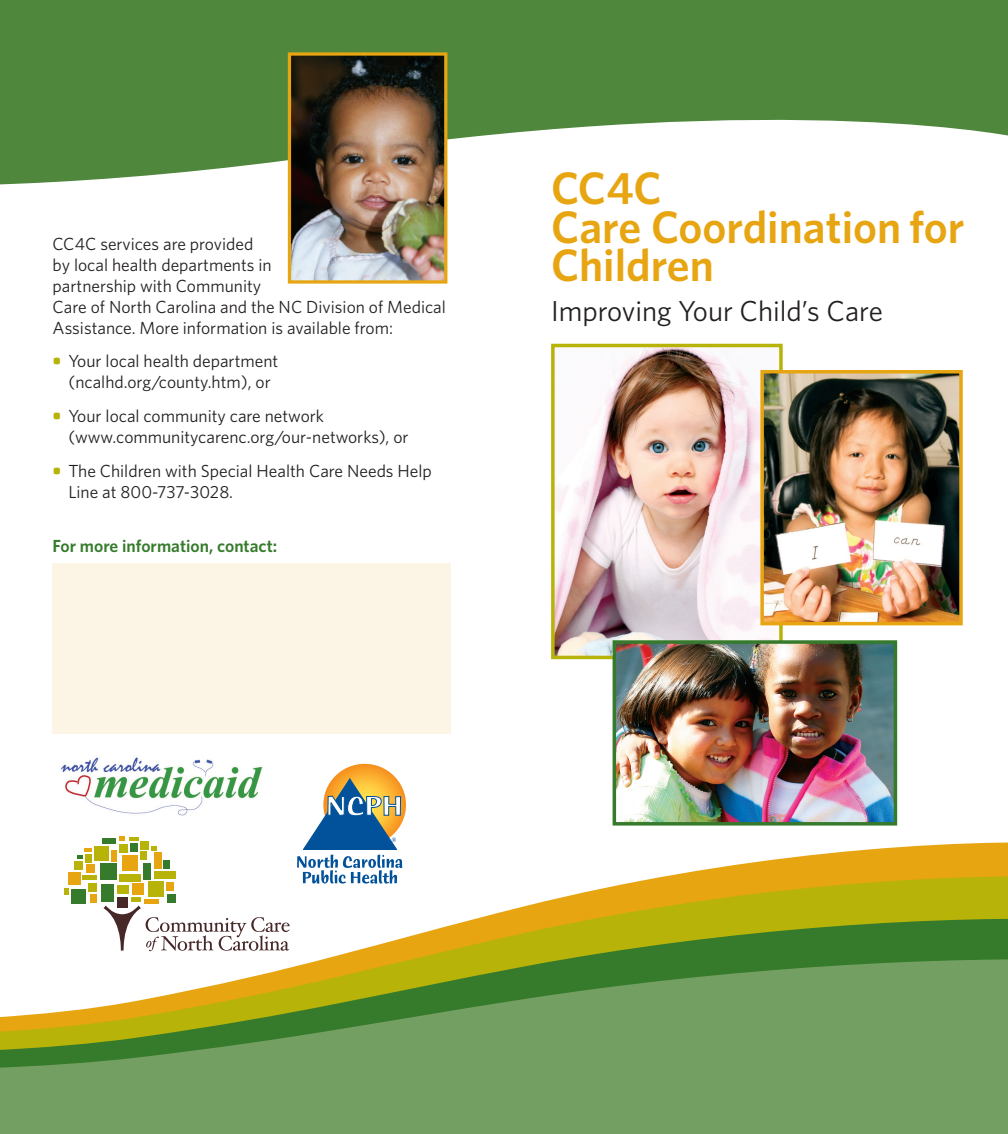
<style>
.page{position:relative;width:1008px;height:1134px;background:#fff}
.page>*{position:absolute;margin:0;border:0;box-sizing:border-box;transform-origin:0 0}
.t1{font:600 45.5px/38.5px "Whitney";color:#e7a512}
.t2{font:28.88px "Whitney";color:#231f20}
.t3{font:17.5px/21px "Whitney";color:#231f20}
.t4{font:600 17.5px "Whitney";color:#357b2b}
.s1{font-weight:900;color:#b8b309}
</style>
<div class="page">
<svg style="left:0;top:0;width:1008px;height:225px;fill:#4f873d"></svg>
<svg style="left:74px;top:836px;width:934px;height:35px"></svg>
<svg style="left:82px;top:871px;width:926px;height:43px"></svg>
<svg style="left:149px;top:914px;width:859px;height:42px"></svg>
<svg style="left:0;top:956px;width:1008px;height:178px;background:#7fa25e"></svg>
<img style="left:556px;top:349px;width:222px;height:305px">
<div style="left:551px;top:344px;width:232px;height:315px;border:4px solid #b8b309"></div>
<img style="left:765px;top:375px;width:193px;height:245px">
<div style="left:760px;top:370px;width:203px;height:255px;border:4px solid #e7a512"></div>
<div style="left:117px;top:897px;width:10px;height:10px;background:#472829"></div>
<div style="left:101px;top:884px;width:13px;height:18px;background:#357b2b"></div>
<div style="left:88px;top:883px;width:9px;height:9px;background:#b8b309"></div>
<div style="left:101px;top:863px;width:16px;height:17px;background:#357b2b"></div>
<hr style="left:83px;top:876px;width:14px;height:4px;background:#b8b309">
<div style="left:86px;top:864px;width:9px;height:9px;background:#e7a512"></div>
<div style="left:86px;top:854px;width:6px;height:9px;background:#b8b309"></div>
<div style="left:94px;top:846px;width:15px;height:15px;background:#b8b309"></div>
<div style="left:112px;top:850px;width:5px;height:12px;background:#e7a512"></div>
<div style="left:102px;top:838px;width:14px;height:6px;background:#357b2b"></div>
<div style="left:117px;top:885px;width:12px;height:9px;background:#b8b309"></div>
<div style="left:133px;top:884px;width:11px;height:11px;background:#e7a512"></div>
<div style="left:119px;top:874px;width:22px;height:8px;background:#b8b309"></div>
<div style="left:122px;top:855px;width:16px;height:16px;background:#e7a512"></div>
<div style="left:119px;top:844px;width:8px;height:9px;background:#b8b309"></div>
<div style="left:130px;top:843px;width:7px;height:9px;background:#357b2b"></div>
<div style="left:141px;top:852px;width:6px;height:8px;background:#b8b309"></div>
<div style="left:143px;top:863px;width:8px;height:16px;background:#357b2b"></div>
<div style="left:68px;top:872px;width:13px;height:13px;background:#e7a512"></div>
<div style="left:167px;top:894px;width:9px;height:9px;background:#357b2b"></div>
<div style="left:74px;top:862px;width:9px;height:8px;background:#b8b309"></div>
<div style="left:91px;top:894px;width:6px;height:8px;background:#e7a512"></div>
<div style="left:71px;top:889px;width:15px;height:15px;background:#357b2b"></div>
<svg style="left:64px;top:888px;width:5px;height:7px"></svg>
<svg style="left:119px;top:837px;width:19px;height:4px"></svg>
<svg style="left:78px;top:848px;width:14px;height:11px"></svg>
<div style="left:154px;top:871px;width:21px;height:8px;background:#b8b309"></div>
<div style="left:148px;top:882px;width:16px;height:15px;background:#b8b309"></div>
<div style="left:140px;top:841px;width:9px;height:9px;background:#b8b309"></div>
<svg style="left:151px;top:846px;width:6px;height:5px"></svg>
<div style="left:167px;top:882px;width:7px;height:9px;background:#e7a512"></div>
<div style="left:164px;top:860px;width:6px;height:9px;background:#357b2b"></div>
<div style="left:154px;top:852px;width:8px;height:16px;background:#e7a512"></div>
<svg style="left:103px;top:898px;width:187px;height:53px"></svg>
<div style="left:53px;top:564px;width:398px;height:170px;background:#fcf4e4"></div>
<img style="left:61px;top:757px;width:202px;height:59px">
<svg style="left:323px;top:764px;width:83px;height:82px"></svg>
<svg style="left:297px;top:779px;width:105px;height:105px"></svg>
<img style="left:618px;top:645px;width:274px;height:176px">
<div style="left:613px;top:640px;width:284px;height:186px;border:4px solid #357b2b"></div>
<img style="left:292px;top:56px;width:151px;height:224px">
<div style="left:288px;top:52px;width:159px;height:232px;border:3px solid #e7a512"></div>
<p class="t3" style="left:53px;top:233px;width:395px">CC4C services are provided<br>by local health departments in<br>partnership with Community<br>Care of North Carolina and the NC Division of Medical Assistance. More information is available from:</p>
<p class="t3" style="left:53px;top:351px;width:227px;text-align:center"><span class="s1">•</span> Your local health department (ncalhd.org/county.htm), or</p>
<p class="t3" style="left:68px;top:405px;width:342px;text-indent:-16px"><span class="s1">•</span> Your local community care network (www.communitycarenc.org/our-networks), or</p>
<p class="t3" style="left:68px;top:460px;width:365px;text-indent:-16px"><span class="s1">•</span> The Children with Special Health Care Needs Help<br>Line at 800-737-3028.</p>
<p class="t4" style="left:53px;top:535px;width:226px">For more information, contact:</p>
<p class="t1" style="left:551px;top:169px;width:113px">CC4C</p>
<p class="t1" style="left:551px;top:207px;width:415px">Care Coordination for<br>Children</p>
<p class="t2" style="left:551px;top:293px;width:333px">Improving Your Child’s Care</p>
</div>
